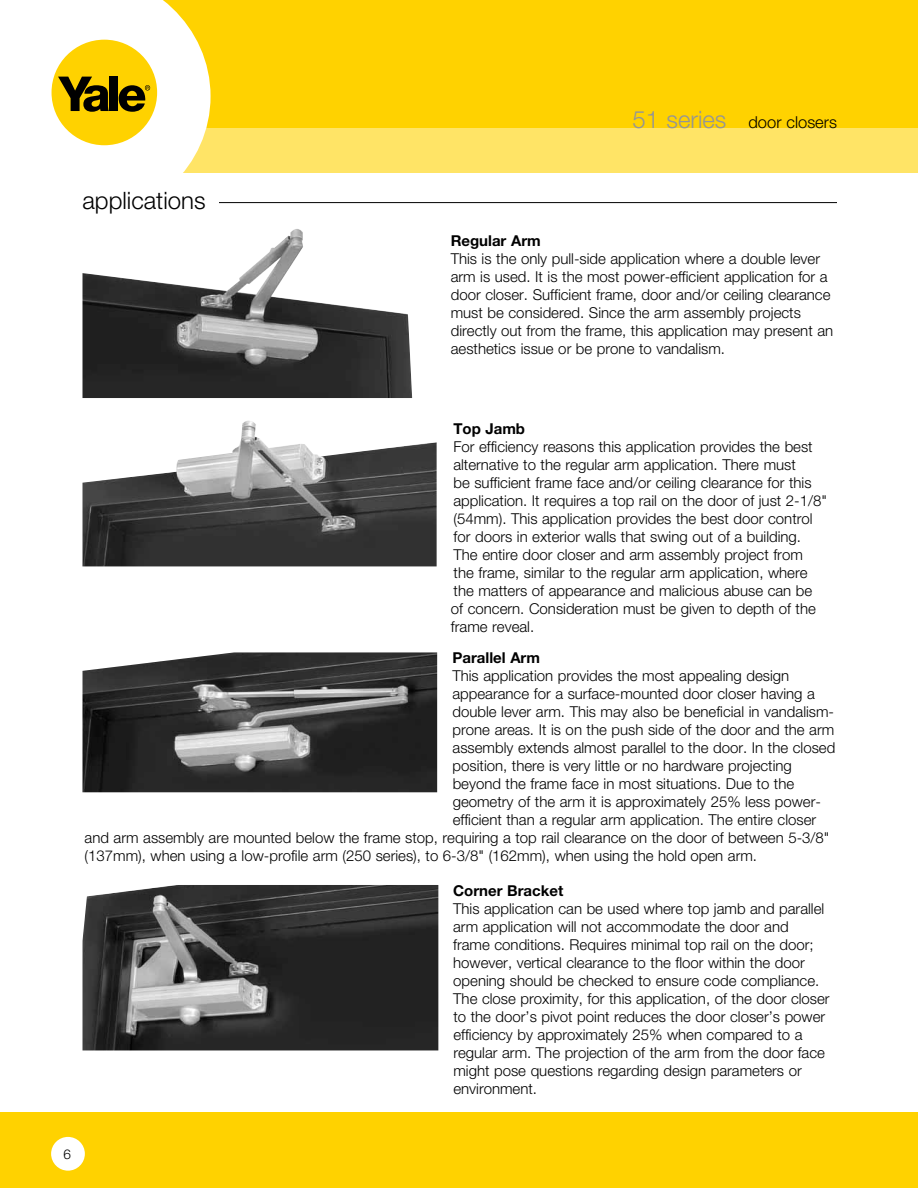
<style>
.page{position:relative;width:918px;height:1188px;background:#fff}
.page>*{position:absolute;margin:0;border:0;box-sizing:border-box;transform-origin:0 0}
.t1{font:300 24px "Helvetica Neue";color:#000}
.t2{font:300 16.5px "Helvetica Neue";color:#000}
.t3{font:300 15px/18px "Helvetica Neue";color:#000}
.t4{font:700 15px "Helvetica Neue";color:#000}
.t5{font:300 13.5px "Helvetica Neue";color:#000}
.s1{font-size:24px;color:#939598}
</style>
<div class="page">
<div style="left:906px;top:129px;width:12px;height:44px;background:#ffe466"></div>
<div style="left:136px;top:0;width:782px;height:136px;background:#ffd200"></div>
<div style="left:123px;top:128px;width:795px;height:44px;background:#ffe466"></div>
<svg style="left:51px;top:0;width:160px;height:173px;fill:#fff"></svg>
<div style="left:52px;top:40px;width:105px;height:105px;background:#ffd200;border-radius:50%"></div>
<svg style="left:58px;top:77px;width:51px;height:35px"></svg>
<div style="left:110px;top:77px;width:8px;height:34px;background:#000"></div>
<svg style="left:119px;top:85px;width:31px;height:27px"></svg>
<div style="left:0;top:1112px;width:918px;height:76px;background:#ffd200"></div>
<div style="left:51px;top:1137px;width:34px;height:34px;background:#fff;border-radius:50%"></div>
<hr style="left:136px;top:202px;width:701px;height:1px;background:#000">
<div style="left:81px;top:189px;width:138px;height:22px;background:#fff"></div>
<img style="left:82px;top:420px;width:355px;height:146px">
<img style="left:82px;top:652px;width:355px;height:140px">
<img style="left:82px;top:885px;width:356px;height:165px">
<img style="left:82px;top:229px;width:330px;height:169px">
<h1 class="t1" style="left:82px;top:186px;width:125px">applications</h1>
<p class="t2" style="left:632px;top:112px;width:206px"><span class="s1">51 series</span> door closers</p>
<p class="t4" style="left:451px;top:232px;width:92px">Regular Arm</p>
<p class="t3" style="left:451px;top:250px;width:384px">This is the only pull-side application where a double lever arm is used. It is the most power-efficient application for a door closer. Sufficient frame, door and/or ceiling clearance must be considered. Since the arm assembly projects directly out from the frame, this application may present an aesthetics issue or be prone to vandalism.</p>
<p class="t4" style="left:453px;top:420px;width:73px">Top Jamb</p>
<p class="t3" style="left:451px;top:438px;width:378px">For efficiency reasons this application provides the best alternative to the regular arm application. There must<br>be sufficient frame face and/or ceiling clearance for this application. It requires a top rail on the door of just 2-1/8" (54mm). This application provides the best door control for doors in exterior walls that swing out of a building.<br>The entire door closer and arm assembly project from<br>the frame, similar to the regular arm application, where the matters of appearance and malicious abuse can be<br>of concern. Consideration must be given to depth of the frame reveal.</p>
<p class="t4" style="left:452px;top:648px;width:89px">Parallel Arm</p>
<p class="t3" style="left:452px;top:666px;width:338px">This application provides the most appealing design</p>
<p class="t3" style="left:453px;top:684px;width:364px">appearance for a surface-mounted door closer having a</p>
<p class="t3" style="left:453px;top:702px;width:383px">double lever arm. This may also be beneficial in vandalism-</p>
<p class="t3" style="left:453px;top:720px;width:383px">prone areas. It is on the push side of the door and the arm</p>
<p class="t3" style="left:453px;top:738px;width:384px">assembly extends almost parallel to the door. In the closed</p>
<p class="t3" style="left:453px;top:756px;width:341px">position, there is very little or no hardware projecting</p>
<p class="t3" style="left:453px;top:774px;width:343px">beyond the frame face in most situations. Due to the</p>
<p class="t3" style="left:453px;top:792px;width:370px">geometry of the arm it is approximately 25% less power-</p>
<p class="t3" style="left:453px;top:810px;width:365px">efficient than a regular arm application. The entire closer</p>
<p class="t3" style="left:85px;top:828px;width:746px">and arm assembly are mounted below the frame stop, requiring a top rail clearance on the door of between 5-3/8"</p>
<p class="t3" style="left:85px;top:846px;width:674px">(137mm), when using a low-profile arm (250 series), to 6-3/8" (162mm), when using the hold open arm.</p>
<p class="t4" style="left:453px;top:881px;width:112px">Corner Bracket</p>
<p class="t3" style="left:453px;top:899px;width:378px">This application can be used where top jamb and parallel arm application will not accommodate the door and<br>frame conditions. Requires minimal top rail on the door; however, vertical clearance to the floor within the door opening should be checked to ensure code compliance.<br>The close proximity, for this application, of the door closer to the door’s pivot point reduces the door closer’s power efficiency by approximately 25% when compared to a regular arm. The projection of the arm from the door face might pose questions regarding design parameters or environment.</p>
<p class="t5" style="left:63px;top:1146px;width:9px">6</p>
</div>
